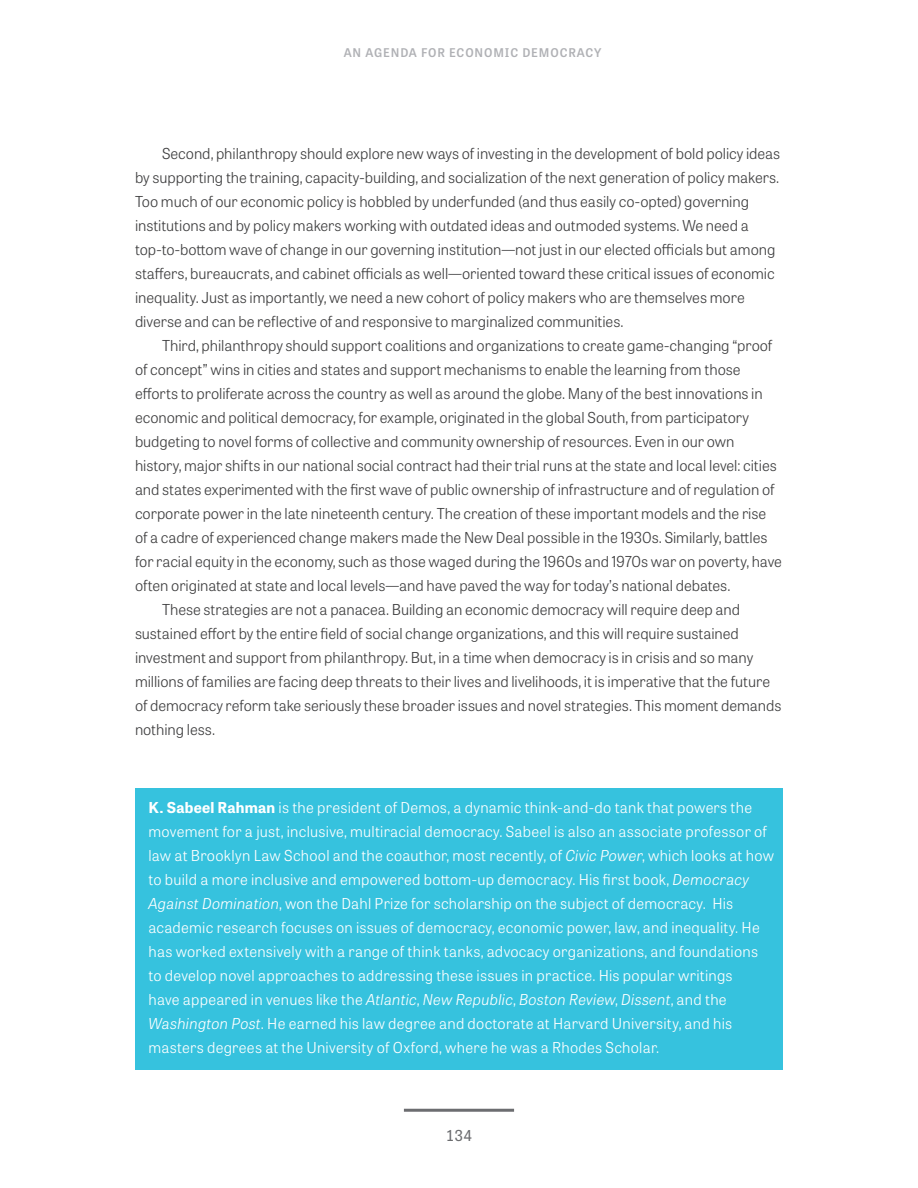
<style>
.page{position:relative;width:918px;height:1188px;background:#fff}
.page>*{position:absolute;margin:0;border:0;box-sizing:border-box;transform-origin:0 0}
.P1{font:300 15px/24px "Tablet Gothic";letter-spacing:-.005em;color:#3e3e3f}
.P2{font:300 15px/24px "Tablet Gothic";letter-spacing:.015em;color:#fff}
.t1{font:15px "Tablet Gothic";color:#6c6d70}
.t2{font:600 12px "Tablet Gothic";letter-spacing:.075em;color:#b0b1b5}
.s1{font-weight:700}
.s2{font-style:italic}
</style>
<div class="page">
<hr style="left:404px;top:1109px;width:110px;height:3px;background:#6c6d70">
<div style="left:135px;top:788px;width:648px;height:282px;background:#36c2de"></div>
<p class="t2" style="left:344px;top:44px;width:259px">AN AGENDA FOR ECONOMIC DEMOCRACY</p>
<p class="P1" style="left:135px;top:141px;width:647px;text-indent:27px">Second, philanthropy should explore new ways of investing in the development of bold policy ideas by supporting the training, capacity-building, and socialization of the next generation of policy makers.<br>Too much of our economic policy is hobbled by underfunded (and thus easily co-opted) governing institutions and by policy makers working with outdated ideas and outmoded systems. We need a top-to-bottom wave of change in our governing institution—not just in our elected officials but among staffers, bureaucrats, and cabinet officials as well—oriented toward these critical issues of economic inequality. Just as importantly, we need a new cohort of policy makers who are themselves more diverse and can be reflective of and responsive to marginalized communities.</p>
<p class="P1" style="left:135px;top:333px;width:648px;text-indent:27px">Third, philanthropy should support coalitions and organizations to create game-changing “proof of concept” wins in cities and states and support mechanisms to enable the learning from those efforts to proliferate across the country as well as around the globe. Many of the best innovations in economic and political democracy, for example, originated in the global South, from participatory budgeting to novel forms of collective and community ownership of resources. Even in our own history, major shifts in our national social contract had their trial runs at the state and local level: cities and states experimented with the first wave of public ownership of infrastructure and of regulation of corporate power in the late nineteenth century. The creation of these important models and the rise of a cadre of experienced change makers made the New Deal possible in the 1930s. Similarly, battles for racial equity in the economy, such as those waged during the 1960s and 1970s war on poverty, have often originated at state and local levels—and have paved the way for today’s national debates.</p>
<p class="P1" style="left:135px;top:597px;width:648px;text-indent:27px">These strategies are not a panacea. Building an economic democracy will require deep and sustained effort by the entire field of social change organizations, and this will require sustained investment and support from philanthropy. But, in a time when democracy is in crisis and so many millions of families are facing deep threats to their lives and livelihoods, it is imperative that the future of democracy reform take seriously these broader issues and novel strategies. This moment demands nothing less.</p>
<p class="P2" style="left:148px;top:795px;width:627px"><span class="s1">K. Sabeel Rahman</span> is the president of Demos, a dynamic think-and-do tank that powers the movement for a just, inclusive, multiracial democracy. Sabeel is also an associate professor of law at Brooklyn Law School and the coauthor, most recently, of <span class="s2">Civic Power</span>, which looks at how to build a more inclusive and empowered bottom-up democracy. His first book, <span class="s2">Democracy Against Domination</span>, won the Dahl Prize for scholarship on the subject of democracy. His academic research focuses on issues of democracy, economic power, law, and inequality. He has worked extensively with a range of think tanks, advocacy organizations, and foundations to develop novel approaches to addressing these issues in practice. His popular writings<br>have appeared in venues like the <span class="s2">Atlantic</span>, <span class="s2">New Republic</span>, <span class="s2">Boston Review</span>, <span class="s2">Dissent</span>, and the <span class="s2">Washington Post</span>. He earned his law degree and doctorate at Harvard University, and his masters degrees at the University of Oxford, where he was a Rhodes Scholar.</p>
<p class="t1" style="left:446px;top:1125px;width:28px">134</p>
</div>
